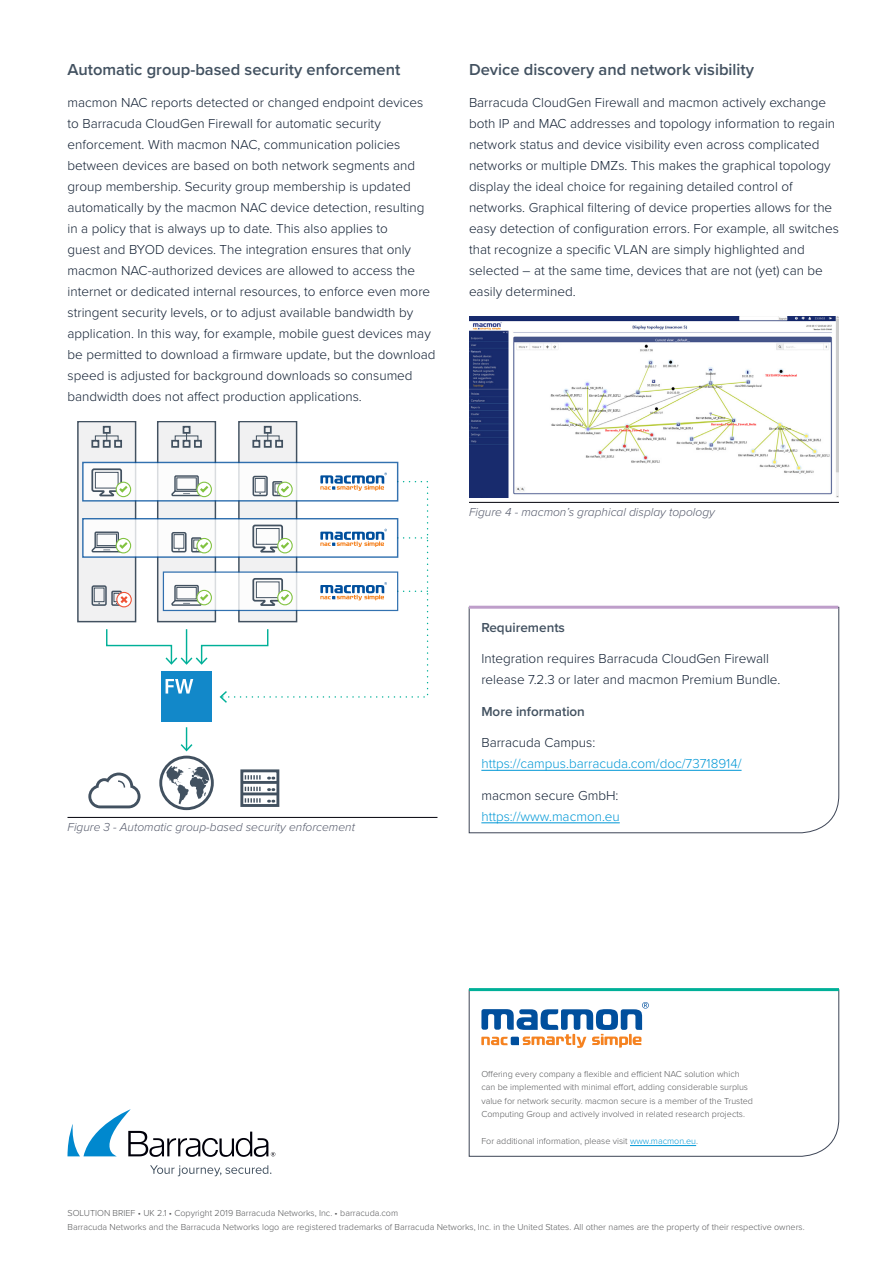
<style>
.page{position:relative;width:893px;height:1263px;background:#fff}
.page>*{position:absolute;margin:0;border:0;box-sizing:border-box;transform-origin:0 0}
.t1{font:600 16.5px "Proxima Nova";color:#425160}
.t2{font:300 13.5px/21px "Proxima Nova";color:#111f32}
.t3{font:300 13.5px "Proxima Nova";color:#0098d6}
.t4{font:600 13.5px "Proxima Nova";color:#425160}
.t5{font:italic 300 12px "Proxima Nova";color:#54596a}
.t6{font:300 9px/13.5px "Proxima Nova";color:#58595b}
.s1{color:#0098d6}
</style>
<div class="page">
<svg style="left:150px;top:1165px;width:121px;height:11px"></svg>
<svg style="left:68px;top:1109px;width:207px;height:48px"></svg>
<hr style="left:68px;top:817px;width:369px;height:1px;background:#00000a">
<hr style="left:469px;top:502px;width:370px;height:1px;background:#00000a">
<svg style="left:469px;top:607px;width:370px;height:226px"></svg>
<hr style="left:469px;top:606px;width:369px;height:3px;background:#be9eca">
<svg style="left:469px;top:991px;width:370px;height:166px"></svg>
<svg style="left:481px;top:1002px;width:168px;height:46px"></svg>
<hr style="left:469px;top:988px;width:370px;height:3px;background:#00b098">
<svg style="left:220px;top:480px;width:209px;height:218px"></svg>
<svg style="left:220px;top:691px;width:7px;height:12px"></svg>
<div style="left:78px;top:422px;width:58px;height:200px;background:#f1f1f2"></div>
<div style="left:77px;top:422px;width:59px;height:200px;border:1px solid #425160"></div>
<div style="left:103px;top:426px;width:8px;height:8px;border:2px solid #425160"></div>
<div style="left:91px;top:440px;width:8px;height:8px;border:2px solid #425160"></div>
<div style="left:103px;top:440px;width:8px;height:8px;border:2px solid #425160"></div>
<div style="left:114px;top:440px;width:8px;height:8px;border:2px solid #425160"></div>
<div style="left:95px;top:435px;width:24px;height:6px;border:1px solid #425160"></div>
<div style="left:158px;top:422px;width:57px;height:200px;background:#f1f1f2"></div>
<div style="left:157px;top:422px;width:59px;height:200px;border:1px solid #425160"></div>
<div style="left:183px;top:426px;width:7px;height:8px;border:2px solid #425160"></div>
<div style="left:171px;top:440px;width:8px;height:8px;border:2px solid #425160"></div>
<div style="left:183px;top:440px;width:7px;height:8px;border:2px solid #425160"></div>
<div style="left:194px;top:440px;width:8px;height:8px;border:2px solid #425160"></div>
<div style="left:175px;top:435px;width:23px;height:6px;border:1px solid #425160"></div>
<div style="left:239px;top:422px;width:58px;height:200px;background:#f1f1f2"></div>
<div style="left:238px;top:422px;width:59px;height:200px;border:1px solid #425160"></div>
<div style="left:264px;top:426px;width:8px;height:8px;border:2px solid #425160"></div>
<div style="left:252px;top:440px;width:8px;height:8px;border:2px solid #425160"></div>
<div style="left:264px;top:440px;width:8px;height:8px;border:2px solid #425160"></div>
<div style="left:275px;top:440px;width:8px;height:8px;border:2px solid #425160"></div>
<div style="left:256px;top:435px;width:24px;height:6px;border:1px solid #425160"></div>
<div style="left:83px;top:462px;width:315px;height:39px;background:#fff"></div>
<div style="left:82px;top:462px;width:316px;height:40px;border:1px solid #004f9d"></div>
<div style="left:83px;top:519px;width:315px;height:38px;background:#fff"></div>
<div style="left:82px;top:518px;width:316px;height:40px;border:1px solid #004f9d"></div>
<div style="left:163px;top:572px;width:235px;height:38px;background:#fff"></div>
<div style="left:163px;top:571px;width:235px;height:40px;border:1px solid #004f9d"></div>
<div style="left:272px;top:481px;width:11px;height:15px;border:2px solid #425160"></div>
<div style="left:275px;top:483px;width:6px;height:9px;border:1px solid #425160"></div>
<div style="left:253px;top:476px;width:15px;height:20px;border:2px solid #425160;border-radius:2px"></div>
<div style="left:255px;top:478px;width:10px;height:14px;border:1px solid #425160"></div>
<div style="left:191px;top:537px;width:11px;height:15px;border:2px solid #425160"></div>
<div style="left:193px;top:539px;width:6px;height:10px;border:1px solid #425160"></div>
<div style="left:171px;top:532px;width:16px;height:20px;border:2px solid #425160;border-radius:2px"></div>
<div style="left:174px;top:534px;width:10px;height:15px;border:1px solid #425160"></div>
<div style="left:111px;top:591px;width:11px;height:15px;border:2px solid #425160"></div>
<div style="left:114px;top:593px;width:6px;height:9px;border:1px solid #425160"></div>
<div style="left:92px;top:585px;width:15px;height:21px;border:2px solid #425160;border-radius:2px"></div>
<div style="left:94px;top:588px;width:10px;height:14px;border:1px solid #425160"></div>
<svg style="left:181px;top:727px;width:11px;height:24px"></svg>
<svg style="left:106px;top:628px;width:163px;height:37px"></svg>
<div style="left:116px;top:482px;width:15px;height:15px;border:1px solid #82c341;border-radius:50%"></div>
<svg style="left:91px;top:468px;width:39px;height:29px"></svg>
<div style="left:116px;top:538px;width:15px;height:15px;border:1px solid #82c341;border-radius:50%"></div>
<svg style="left:91px;top:531px;width:39px;height:22px"></svg>
<div style="left:196px;top:482px;width:16px;height:15px;border:1px solid #82c341;border-radius:50%"></div>
<svg style="left:171px;top:475px;width:40px;height:22px"></svg>
<div style="left:196px;top:538px;width:16px;height:15px;border:1px solid #82c341;border-radius:50%"></div>
<svg style="left:196px;top:540px;width:15px;height:11px"></svg>
<div style="left:277px;top:482px;width:16px;height:15px;border:1px solid #82c341;border-radius:50%"></div>
<svg style="left:277px;top:483px;width:14px;height:11px"></svg>
<div style="left:277px;top:538px;width:16px;height:15px;border:1px solid #82c341;border-radius:50%"></div>
<svg style="left:252px;top:524px;width:39px;height:30px"></svg>
<div style="left:196px;top:590px;width:16px;height:15px;border:1px solid #82c341;border-radius:50%"></div>
<svg style="left:171px;top:584px;width:40px;height:22px"></svg>
<div style="left:277px;top:590px;width:16px;height:15px;border:1px solid #82c341;border-radius:50%"></div>
<svg style="left:252px;top:578px;width:39px;height:28px"></svg>
<div style="left:116px;top:592px;width:16px;height:15px;border:1px solid #f05336;border-radius:50%"></div>
<svg style="left:116px;top:594px;width:14px;height:11px"></svg>
<svg style="left:166px;top:766px;width:43px;height:38px"></svg>
<div style="left:159px;top:756px;width:55px;height:54px;border:3px solid #425160;border-radius:50%"></div>
<hr style="left:242px;top:792px;width:36px;height:3px;background:#425160">
<hr style="left:242px;top:781px;width:36px;height:3px;background:#425160">
<svg style="left:245px;top:798px;width:16px;height:5px"></svg>
<svg style="left:245px;top:787px;width:16px;height:4px"></svg>
<svg style="left:245px;top:775px;width:16px;height:4px"></svg>
<svg style="left:269px;top:788px;width:5px;height:3px"></svg>
<svg style="left:269px;top:800px;width:5px;height:3px"></svg>
<div style="left:240px;top:769px;width:39px;height:38px;border:3px solid #425160"></div>
<svg style="left:88px;top:772px;width:53px;height:36px"></svg>
<svg style="left:320px;top:472px;width:67px;height:19px"></svg>
<svg style="left:320px;top:529px;width:67px;height:18px"></svg>
<svg style="left:320px;top:582px;width:67px;height:18px"></svg>
<div style="left:161px;top:671px;width:51px;height:50px;background:#1288c9"></div>
<svg style="left:166px;top:679px;width:27px;height:14px"></svg>
<img style="left:469px;top:317px;width:370px;height:181px">
<p class="t1" style="left:68px;top:57px;width:334px">Automatic group-based security enforcement</p>
<p class="t2" style="left:68px;top:91px;width:370px">macmon NAC reports detected or changed endpoint devices to Barracuda CloudGen Firewall for automatic security enforcement. With macmon NAC, communication policies between devices are based on both network segments and group membership. Security group membership is updated automatically by the macmon NAC device detection, resulting in a policy that is always up to date. This also applies to<br>guest and BYOD devices. The integration ensures that only macmon NAC-authorized devices are allowed to access the internet or dedicated internal resources, to enforce even more stringent security levels, or to adjust available bandwidth by application. In this way, for example, mobile guest devices may be permitted to download a firmware update, but the download speed is adjusted for background downloads so consumed bandwidth does not affect production applications.</p>
<p class="t1" style="left:469px;top:57px;width:287px">Device discovery and network visibility</p>
<p class="t2" style="left:469px;top:91px;width:371px">Barracuda CloudGen Firewall and macmon actively exchange both IP and MAC addresses and topology information to regain network status and device visibility even across complicated networks or multiple DMZs. This makes the graphical topology display the ideal choice for regaining detailed control of networks. Graphical filtering of device properties allows for the easy detection of configuration errors. For example, all switches that recognize a specific VLAN are simply highlighted and selected – at the same time, devices that are not (yet) can be easily determined.</p>
<p class="t5" style="left:68px;top:818px;width:289px">Figure 3 - Automatic group-based security enforcement</p>
<p class="t5" style="left:469px;top:503px;width:247px">Figure 4 - macmon’s graphical display topology</p>
<p class="t4" style="left:481px;top:617px;width:85px">Requirements</p>
<p class="t2" style="left:481px;top:647px;width:301px">Integration requires Barracuda CloudGen Firewall release 7.2.3 or later and macmon Premium Bundle.</p>
<p class="t4" style="left:481px;top:701px;width:105px">More information</p>
<p class="t2" style="left:481px;top:731px;width:116px">Barracuda Campus:</p>
<p class="t3" style="left:481px;top:753px;width:262px">https://campus.barracuda.com/doc/73718914/</p>
<p class="t2" style="left:481px;top:784px;width:139px">macmon secure GmbH:</p>
<p class="t3" style="left:481px;top:806px;width:140px">https://www.macmon.eu</p>
<p class="t6" style="left:481px;top:1066px;width:273px">Offering every company a flexible and efficient NAC solution which can be implemented with minimal effort, adding considerable surplus value for network security. macmon secure is a member of the Trusted Computing Group and actively involved in related research projects.</p>
<p class="t6" style="left:481px;top:1134px;width:218px">For additional information, please visit <span class="s1">www.macmon.eu</span>.</p>
<p class="t6" style="left:68px;top:1206px;width:739px">SOLUTION BRIEF • UK 2.1 • Copyright 2019 Barracuda Networks, Inc. • barracuda.com<br>Barracuda Networks and the Barracuda Networks logo are registered trademarks of Barracuda Networks, Inc. in the United States. All other names are the property of their respective owners.</p>
</div>
